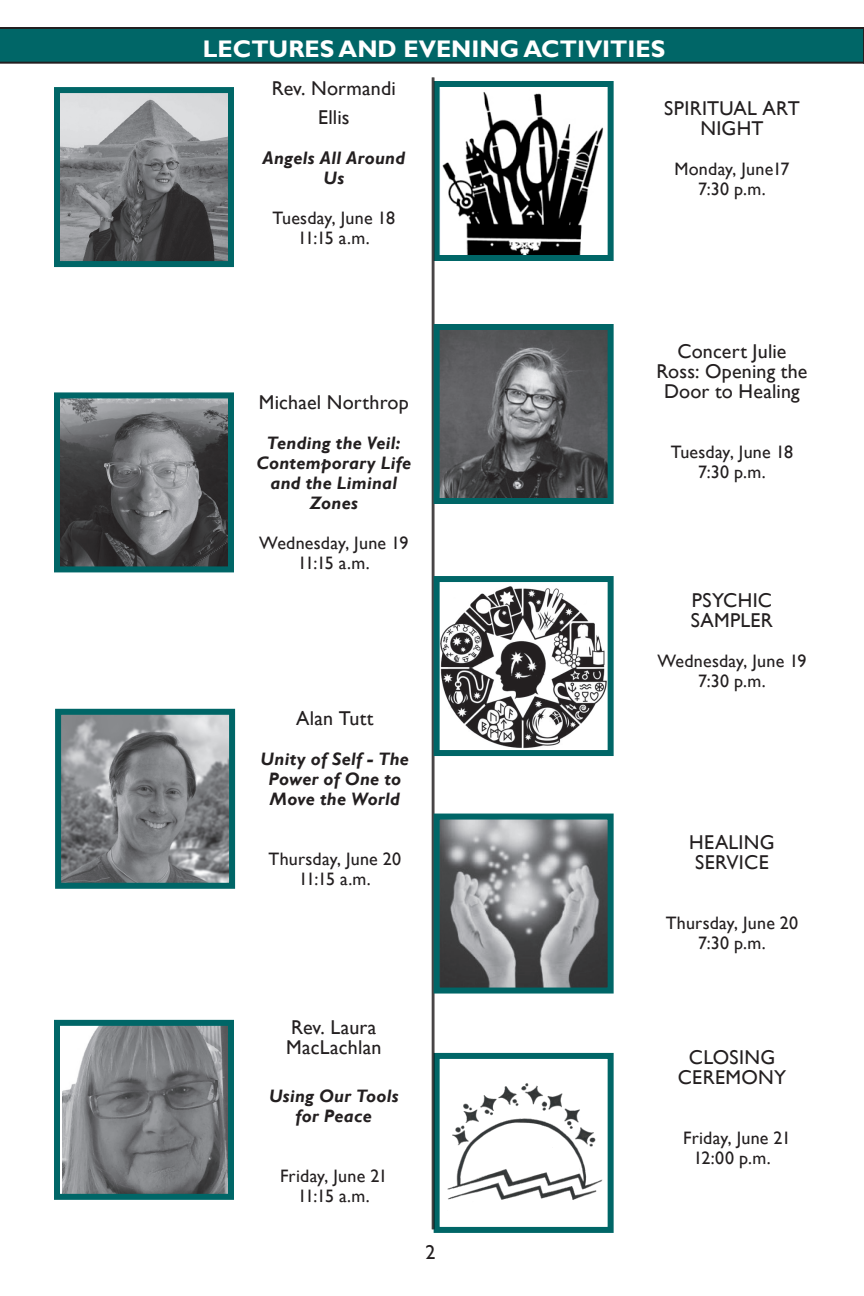
<style>
.page{position:relative;width:864px;height:1296px;background:#fff}
.page>*{position:absolute;margin:0;border:0;box-sizing:border-box;transform-origin:0 0}
.t1{font:700 24px "Gill Sans";color:#fff}
.t2{font:20px/20px "Gill Sans";letter-spacing:.01em;color:#231f20;text-align:center}
.t3{font:18px "Gill Sans";letter-spacing:.01em;color:#231f20}
.t4{font:italic 700 18px/20px "Gill Sans";letter-spacing:.015em;color:#231f20;text-align:center}
</style>
<div class="page">
<svg style="left:0;top:27px;width:864px;height:37px;background:#065f60"></svg>
<img style="left:442px;top:92px;width:162px;height:162px">
<div style="left:434px;top:81px;width:180px;height:180px;border:6px solid #006667"></div>
<hr style="left:434px;top:77px;width:1px;height:1152px;background:#231f20">
<hr style="left:433px;top:77px;width:1px;height:1152px;background:#231f20">
<hr style="left:432px;top:77px;width:1px;height:1152px;background:#231f20">
<img style="left:62px;top:1027px;width:165px;height:166px">
<div style="left:54px;top:1020px;width:180px;height:180px;border:6px solid #006667"></div>
<img style="left:61px;top:94px;width:166px;height:166px">
<div style="left:54px;top:87px;width:180px;height:180px;border:6px solid #006667"></div>
<img style="left:441px;top:821px;width:166px;height:166px">
<div style="left:434px;top:814px;width:180px;height:180px;border:6px solid #006667"></div>
<img style="left:441px;top:331px;width:166px;height:166px">
<div style="left:434px;top:324px;width:180px;height:180px;border:6px solid #006667"></div>
<img style="left:62px;top:716px;width:166px;height:166px">
<div style="left:55px;top:709px;width:180px;height:180px;border:6px solid #006667"></div>
<img style="left:61px;top:399px;width:166px;height:166px">
<div style="left:54px;top:392px;width:180px;height:180px;border:6px solid #006667"></div>
<img style="left:441px;top:586px;width:166px;height:163px">
<div style="left:434px;top:576px;width:180px;height:180px;border:6px solid #006667"></div>
<img style="left:447px;top:1083px;width:156px;height:117px">
<div style="left:434px;top:1053px;width:180px;height:180px;border:6px solid #006667"></div>
<p class="t1" style="left:203px;top:34px;width:464px">LECTURES AND EVENING ACTIVITIES</p>
<p class="t2" style="left:272px;top:74px;width:125px;line-height:28.8px">Rev. Normandi<br>Ellis</p>
<p class="t4" style="left:262px;top:148px;width:144px">Angels All Around<br>Us</p>
<p class="t3" style="left:273px;top:207px;width:124px">Tuesday, June 18</p>
<p class="t3" style="left:298px;top:227px;width:73px">11:15 a.m.</p>
<p class="t2" style="left:259px;top:393px;width:152px">Michael Northrop</p>
<p class="t4" style="left:256px;top:434px;width:156px">Tending the Veil:<br>Contemporary Life and the Liminal<br>Zones</p>
<p class="t3" style="left:259px;top:533px;width:151px">Wednesday, June 19</p>
<p class="t3" style="left:298px;top:553px;width:73px">11:15 a.m.</p>
<p class="t2" style="left:296px;top:709px;width:79px">Alan Tutt</p>
<p class="t4" style="left:261px;top:750px;width:150px">Unity of Self - The<br>Power of One to<br>Move the World</p>
<p class="t3" style="left:269px;top:849px;width:134px">Thursday, June 20</p>
<p class="t3" style="left:299px;top:869px;width:73px">11:15 a.m.</p>
<p class="t2" style="left:286px;top:1017px;width:97px;text-align:left">Rev. Laura<br>MacLachlan</p>
<p class="t4" style="left:269px;top:1087px;width:131px">Using Our Tools for Peace</p>
<p class="t3" style="left:280px;top:1166px;width:109px">Friday, June 21</p>
<p class="t3" style="left:298px;top:1186px;width:73px">11:15 a.m.</p>
<p class="t2" style="left:426px;top:1242px;width:11px">2</p>
<p class="t2" style="left:664px;top:98px;width:137px">SPIRITUAL ART<br>NIGHT</p>
<p class="t3" style="left:674px;top:158px;width:117px">Monday, June17</p>
<p class="t3" style="left:698px;top:178px;width:69px">7:30 p.m.</p>
<p class="t2" style="left:656px;top:341px;width:153px">Concert Julie<br>Ross: Opening the<br>Door to Healing</p>
<p class="t3" style="left:671px;top:441px;width:124px">Tuesday, June 18</p>
<p class="t3" style="left:698px;top:461px;width:69px">7:30 p.m.</p>
<p class="t2" style="left:691px;top:591px;width:84px;text-align:left">PSYCHIC<br>SAMPLER</p>
<p class="t3" style="left:657px;top:651px;width:151px">Wednesday, June 19</p>
<p class="t3" style="left:698px;top:671px;width:69px">7:30 p.m.</p>
<p class="t2" style="left:689px;top:833px;width:87px;text-align:left">HEALING<br>SERVICE</p>
<p class="t3" style="left:666px;top:913px;width:134px">Thursday, June 20</p>
<p class="t3" style="left:698px;top:933px;width:69px">7:30 p.m.</p>
<p class="t2" style="left:689px;top:1047px;width:88px">CLOSING</p>
<p class="t2" style="left:678px;top:1067px;width:110px">CEREMONY</p>
<p class="t3" style="left:683px;top:1127px;width:109px">Friday, June 21</p>
<p class="t3" style="left:693px;top:1147px;width:79px">12:00 p.m.</p>
</div>
